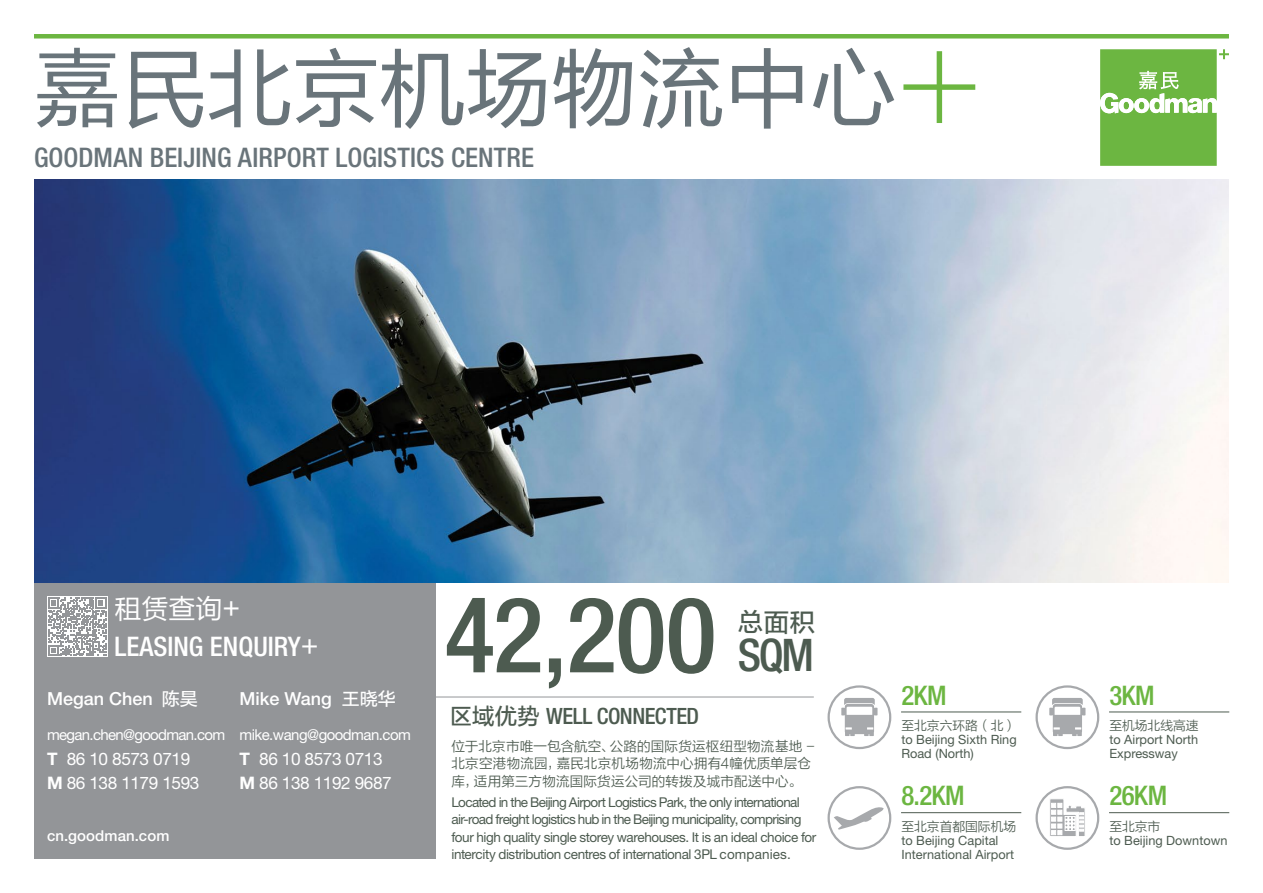
<style>
.page{position:relative;width:1263px;height:893px;background:#fff}
.page>*{position:absolute;margin:0;border:0;box-sizing:border-box;transform-origin:0 0}
.t1{font:500 condensed 105px "Helvetica Neue LT Std";color:#4d5b50}
.t2{font:86.25px "FZLTHK GBK1 0";color:#69747a}
.t3{font:500 condensed 45px "Helvetica Neue LT Std";color:#4d5b50}
.t4{font:500 condensed 27px "Helvetica Neue LT Std";letter-spacing:.005em;color:#69747a}
.t5{font:500 condensed 27px "Helvetica Neue LT Std";color:#fff}
.t6{font:500 condensed 27px "Helvetica Neue LT Std";letter-spacing:-.025em;color:#6cb641}
.t7{font:27px "FZLTHK GBK1 0";color:#fff}
.t8{font:25.5px "FZLTZHUNHK GBK1 0";color:#4d5b50}
.t9{font:500 condensed 22.5px "Helvetica Neue LT Std";letter-spacing:-.02em;color:#4d5b50}
.t10{font:500 18px "Helvetica Neue LT Std";color:#fff}
.t11{font:17.25px "Helvetica Neue LT Std";letter-spacing:-.025em;color:#fff}
.t12{font:700 17.25px "Helvetica Neue LT Std";color:#fff}
.t13{font:15px "Helvetica Neue LT Std";letter-spacing:-.045em;color:#fff}
.t14{font:500 15px "Helvetica Neue LT Std";letter-spacing:.01em;color:#fff}
.t15{font:13.5px/17.2px "Helvetica Neue LT Std";letter-spacing:-.045em;color:#4d5b50}
.t16{font:13.5px/17.2px "FZLTXIHK GBK1 0";letter-spacing:.015em;color:#4d5b50}
.t17{font:12.75px/14.2px "Helvetica Neue LT Std";color:#4d5b50}
.t18{font:12.75px "FZLTXIHK GBK1 0";color:#4d5b50}
.s1{font-family:"Helvetica Neue LT Std";font-weight:100;font-size:142.5px;color:#6cb641}
.s2{font-family:"FZLTHK GBK1 0";font-weight:400;font-stretch:normal}
.s3{font-family:"FZLTZHUNHK GBK1 0";font-weight:400}
.s4{font-weight:700}
.s5{font-family:"FZLTZHUNHK GBK1 0";font-weight:400;font-stretch:normal}
</style>
<div class="page">
<div style="left:1035px;top:786px;width:64px;height:64px;border:2px solid #a7a9ac;border-radius:50%"></div>
<svg style="left:1050px;top:799px;width:35px;height:37px"></svg>
<div style="left:827px;top:786px;width:64px;height:64px;border:2px solid #a7a9ac;border-radius:50%"></div>
<svg style="left:834px;top:807px;width:50px;height:23px"></svg>
<div style="left:34px;top:34px;width:1195px;height:5px;background:#6cb641"></div>
<div style="left:34px;top:583px;width:401px;height:276px;background:#939598"></div>
<hr style="left:901px;top:712px;width:120px;height:1px;background:#4d5b50">
<hr style="left:901px;top:812px;width:120px;height:1px;background:#4d5b50">
<hr style="left:1109px;top:712px;width:120px;height:1px;background:#4d5b50">
<hr style="left:1109px;top:812px;width:120px;height:1px;background:#4d5b50">
<div style="left:827px;top:685px;width:64px;height:64px;border:2px solid #a7a9ac;border-radius:50%"></div>
<svg style="left:841px;top:698px;width:36px;height:38px"></svg>
<div style="left:1035px;top:685px;width:64px;height:64px;border:2px solid #a7a9ac;border-radius:50%"></div>
<svg style="left:1049px;top:698px;width:36px;height:38px"></svg>
<hr style="left:423px;top:697px;width:391px;height:1px;background:#939598">
<svg style="left:1100px;top:49px;width:129px;height:117px"></svg>
<div style="left:47px;top:596px;width:60px;height:61px;background:#fff"></div>
<svg style="left:48px;top:597px;width:59px;height:59px"></svg>
<img style="left:34px;top:179px;width:1195px;height:404px">
<h2 class="t2" style="left:34px;top:41px;width:949px">嘉民北京机场物流中心<span class="s1">+</span></h2>
<h3 class="t4" style="left:34px;top:141px;width:502px">GOODMAN BEIJING AIRPORT LOGISTICS CENTRE</h3>
<h3 class="t7" style="left:114px;top:594px;width:127px">租赁查询+</h3>
<h3 class="t5" style="left:114px;top:630px;width:206px">LEASING ENQUIRY<span class="s2">+</span></h3>
<h3 class="t10" style="left:47px;top:688px;width:152px">Megan Chen <span class="s3">陈昊</span></h3>
<h3 class="t10" style="left:239px;top:688px;width:158px">Mike Wang <span class="s3">王晓华</span></h3>
<p class="t13" style="left:47px;top:725px;width:365px">megan.chen@goodman.com mike.wang@goodman.com</p>
<p class="t12" style="left:47px;top:748px;width:12px">T</p>
<p class="t12" style="left:239px;top:748px;width:12px">T</p>
<p class="t11" style="left:47px;top:772px;width:154px"><span class="s4">M</span> 86 138 1179 1593</p>
<p class="t11" style="left:239px;top:772px;width:154px"><span class="s4">M</span> 86 138 1192 9687</p>
<p class="t11" style="left:67px;top:748px;width:125px">86 10 8573 0719</p>
<p class="t11" style="left:259px;top:748px;width:125px">86 10 8573 0713</p>
<p class="t14" style="left:47px;top:826px;width:124px">cn.goodman.com</p>
<h1 class="t1" style="left:445px;top:572px;width:273px">42,200</h1>
<h3 class="t9" style="left:450px;top:703px;width:251px"><span class="s5">区域优势</span> WELL CONNECTED</h3>
<h3 class="t8" style="left:738px;top:608px;width:79px">总面积</h3>
<h3 class="t3" style="left:738px;top:628px;width:78px">SQM</h3>
<p class="t16" style="left:451px;top:738px;width:365px">位于北京市唯一包含航空、公路的国际货运枢纽型物流基地 -北京空港物流园，嘉民北京机场物流中心拥有4幢优质单层仓库，适用第三方物流国际货运公司的转拨及城市配送中心。</p>
<p class="t15" style="left:451px;top:793px;width:366px">Located in the Beijing Airport Logistics Park, the only international air-road freight logistics hub in the Beijing municipality, comprising four high quality single storey warehouses. It is an ideal choice for intercity distribution centres of international 3PL companies.</p>
<h3 class="t6" style="left:901px;top:679px;width:47px">2KM</h3>
<p class="t18" style="left:901px;top:718px;width:116px">至北京六环路（北）</p>
<p class="t17" style="left:901px;top:732px;width:117px">to Beijing Sixth Ring<br>Road (North)</p>
<h3 class="t6" style="left:901px;top:780px;width:65px">8.2KM</h3>
<p class="t18" style="left:901px;top:819px;width:116px">至北京首都国际机场</p>
<p class="t17" style="left:901px;top:833px;width:114px">to Beijing Capital<br>International Airport</p>
<h3 class="t6" style="left:1109px;top:679px;width:47px">3KM</h3>
<p class="t18" style="left:1109px;top:718px;width:91px">至机场北线高速</p>
<p class="t17" style="left:1109px;top:732px;width:90px">to Airport North<br>Expressway</p>
<h3 class="t6" style="left:1109px;top:780px;width:59px">26KM</h3>
<p class="t18" style="left:1109px;top:819px;width:52px">至北京市</p>
<p class="t17" style="left:1109px;top:833px;width:120px">to Beijing Downtown</p>
</div>
